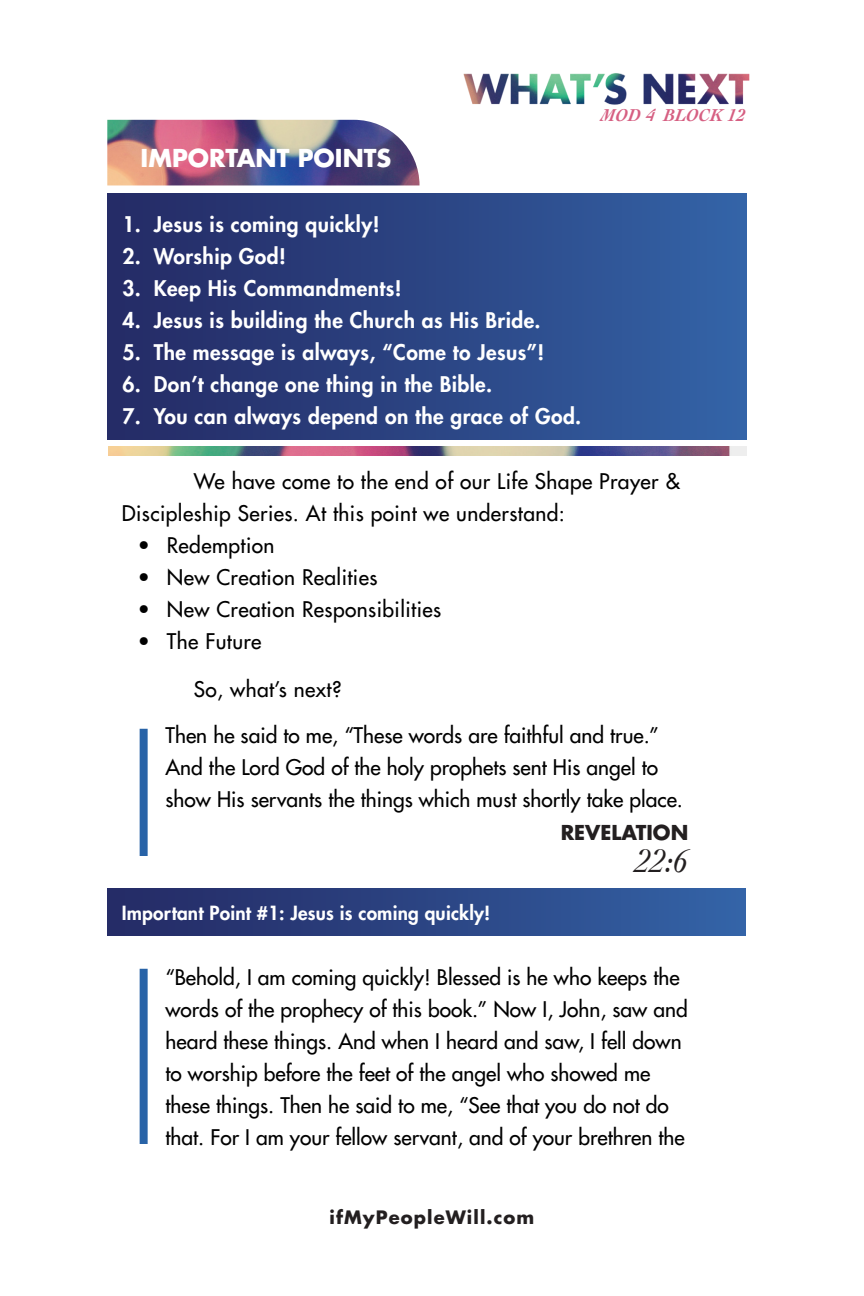
<style>
.page{position:relative;width:864px;height:1296px;background:#fff}
.page>*{position:absolute;margin:0;border:0;box-sizing:border-box;transform-origin:0 0}
.t1{font:italic 34px "Cochin";color:#231f20}
.t2{font:700 24px "Futura Std";color:#fff}
.t3{font:500 21px/32px "Futura Std";color:#000}
.t4{font:800 21px "Futura Std";letter-spacing:.02em;color:#fff}
.t5{font:500 21px/32px "Futura Std";letter-spacing:.02em;color:#000}
.t6{font:700 20px "Futura Std";color:#231f20}
.t7{font:800 19px "Futura Std";letter-spacing:.01em;color:#fff}
.t8{font:700 18px "Futura Std";letter-spacing:.06em;color:#231f20}
.t9{font:italic 700 18px "Cochin";color:#d65f82}
</style>
<div class="page">
<img style="left:107px;top:120px;width:313px;height:65px">
<img style="left:108px;top:447px;width:639px;height:9px">
<div style="left:107px;top:193px;width:640px;height:247px;background:linear-gradient(to right,#242963,#3363a6)"></div>
<img style="left:463px;top:73px;width:287px;height:32px">
<div style="left:140px;top:729px;width:8px;height:127px;background:#2863a7"></div>
<div style="left:140px;top:969px;width:8px;height:175px;background:#2863a7"></div>
<div style="left:107px;top:888px;width:639px;height:48px;background:linear-gradient(to right,#242963,#3363a6)"></div>
<p class="t2" style="left:141px;top:142px;width:252px">IMPORTANT POINTS</p>
<p class="t4" style="left:122px;top:211px;width:259px">1. Jesus is coming quickly!</p>
<p class="t4" style="left:122px;top:243px;width:165px">2. Worship God!</p>
<p class="t4" style="left:122px;top:275px;width:281px">3. Keep His Commandments!</p>
<p class="t4" style="left:122px;top:307px;width:420px">4. Jesus is building the Church as His Bride.</p>
<p class="t4" style="left:122px;top:339px;width:423px">5. The message is always, “Come to Jesus”!</p>
<p class="t4" style="left:122px;top:371px;width:371px">6. Don’t change one thing in the Bible.</p>
<p class="t4" style="left:122px;top:403px;width:461px">7. You can always depend on the grace of God.</p>
<p class="t9" style="left:602px;top:103px;width:145px">MOD 4 BLOCK 12</p>
<p class="t5" style="left:122px;top:466px;width:560px;text-indent:72px">We have come to the end of our Life Shape Prayer &amp;<br>Discipleship Series. At this point we understand:</p>
<p class="t5" style="left:138px;top:530px;width:138px">• Redemption</p>
<p class="t5" style="left:138px;top:562px;width:241px">• New Creation Realities</p>
<p class="t5" style="left:138px;top:594px;width:305px">• New Creation Responsibilities</p>
<p class="t5" style="left:138px;top:626px;width:125px">• The Future</p>
<p class="t5" style="left:194px;top:674px;width:149px">So, what’s next?</p>
<p class="t3" style="left:166px;top:720px;width:519px">Then he said to me, “These words are faithful and true.”<br>And the Lord God of the holy prophets sent His angel to show His servants the things which must shortly take place.</p>
<p class="t7" style="left:122px;top:901px;width:370px">Important Point #1: Jesus is coming quickly!</p>
<p class="t6" style="left:561px;top:819px;width:129px">REVELATION</p>
<p class="t1" style="left:635px;top:838px;width:54px">22:6</p>
<p class="t3" style="left:166px;top:962px;width:524px">“Behold, I am coming quickly! Blessed is he who keeps the words of the prophecy of this book.” Now I, John, saw and heard these things. And when I heard and saw, I fell down to worship before the feet of the angel who showed me these things. Then he said to me, “See that you do not do that. For I am your fellow servant, and of your brethren the</p>
<p class="t8" style="left:330px;top:1205px;width:206px">ifMyPeopleWill.com</p>
</div>
